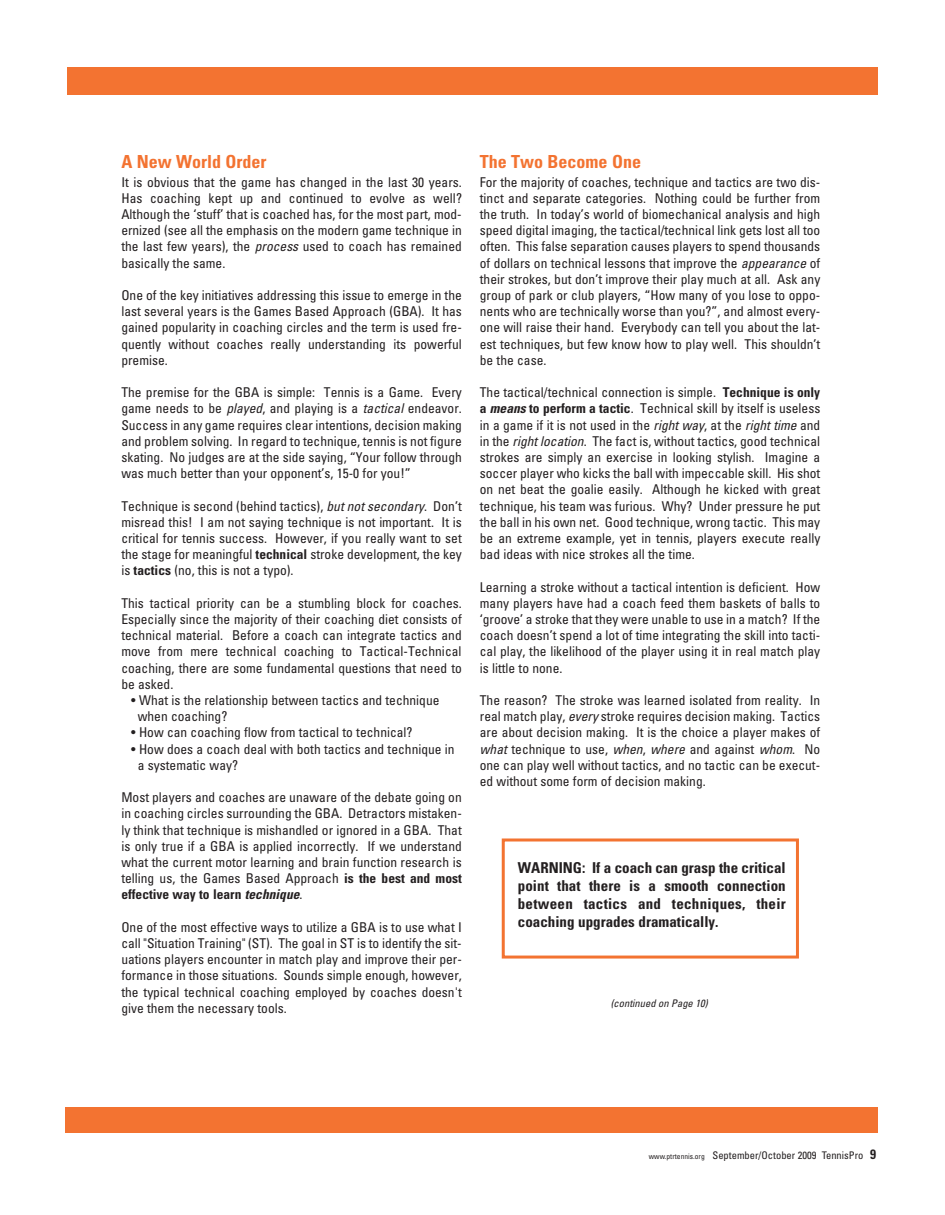
<style>
.page{position:relative;width:945px;height:1215px;background:#fff}
.page>*{position:absolute;margin:0;border:0;box-sizing:border-box;transform-origin:0 0}
.t1{font:700 condensed 18px "Univers LT Std";color:#f37331}
.t2{font:700 condensed 15px/18px "Univers LT Std";color:#231f20;text-align:justify}
.t3{font:condensed 13.5px/16.2px "Univers LT Std";color:#231f20;text-align:justify}
.t4{font:condensed 10.5px "Univers LT Std";color:#231f20}
.t5{font:italic condensed 10.5px "Univers LT Std";color:#231f20}
.s1{font-style:italic}
.s2{font-weight:700}
.s3{font-weight:700;font-style:italic}
.s4{font-size:7.5px}
.s5{font-weight:700;font-size:13.5px}
</style>
<div class="page">
<div style="left:65px;top:1107px;width:813px;height:26px;background:#f37331"></div>
<div style="left:68px;top:68px;width:810px;height:27px;background:#f37331"></div>
<div style="left:502px;top:838px;width:297px;height:121px;border:3px solid #f37331"></div>
<h1 class="t1" style="left:121px;top:155px;width:147px">A New World Order</h1>
<p class="t3" style="left:121px;top:175px;width:342px">It is obvious that the game has changed in the last 30 years.<br>Has coaching kept up and continued to evolve as well?<br>Although the ‘stuff’ that is coached has, for the most part, mod&shy;ernized (see all the emphasis on the modern game technique in the last few years), the <span class="s1">process</span> used to coach has remained basically the same.</p>
<p class="t3" style="left:121px;top:288px;width:342px">One of the key initiatives addressing this issue to emerge in the last several years is the Games Based Approach (GBA). It has gained popularity in coaching circles and the term is used fre&shy;quently without coaches really understanding its powerful premise.</p>
<p class="t3" style="left:121px;top:385px;width:342px">The premise for the GBA is simple: Tennis is a Game. Every game needs to be <span class="s1">played</span>, and playing is a <span class="s1">tactical</span> endeavor.<br>Success in any game requires clear intentions, decision making and problem solving. In regard to technique, tennis is not figure skating. No judges are at the side saying, “Your follow through was much better than your opponent’s, 15-0 for you!”</p>
<p class="t3" style="left:121px;top:499px;width:342px">Technique is second (behind tactics), <span class="s1">but not secondary</span>. Don’t misread this! I am not saying technique is not important. It is critical for tennis success. However, if you really want to set the stage for meaningful <span class="s2">technical</span> stroke development, the key is <span class="s2">tactics</span> (no, this is not a typo).</p>
<p class="t3" style="left:121px;top:596px;width:342px">This tactical priority can be a stumbling block for coaches.<br>Especially since the majority of their coaching diet consists of technical material. Before a coach can integrate tactics and move from mere technical coaching to Tactical-Technical coaching, there are some fundamental questions that need to be asked.</p>
<p class="t3" style="left:138px;top:693px;width:303px;text-indent:-7px">• What is the relationship between tactics and technique when coaching?</p>
<p class="t3" style="left:131px;top:726px;width:283px">• How can coaching flow from tactical to technical?</p>
<p class="t3" style="left:138px;top:742px;width:318px;text-indent:-7px">• How does a coach deal with both tactics and technique in a systematic way?</p>
<p class="t3" style="left:121px;top:790px;width:342px">Most players and coaches are unaware of the debate going on in coaching circles surrounding the GBA. Detractors mistaken&shy;ly think that technique is mishandled or ignored in a GBA. That is only true if a GBA is applied incorrectly. If we understand what the current motor learning and brain function research is telling us, the Games Based Approach <span class="s2">is the best and most effective way to learn</span> <span class="s3">technique</span>.</p>
<p class="t3" style="left:121px;top:920px;width:342px">One of the most effective ways to utilize a GBA is to use what I call "Situation Training" (ST). The goal in ST is to identify the sit&shy;uations players encounter in match play and improve their per&shy;formance in those situations. Sounds simple enough, however, the typical technical coaching employed by coaches doesn't give them the necessary tools.</p>
<h1 class="t1" style="left:480px;top:155px;width:163px">The Two Become One</h1>
<p class="t3" style="left:480px;top:175px;width:342px">For the majority of coaches, technique and tactics are two dis&shy;tinct and separate categories. Nothing could be further from the truth. In today’s world of biomechanical analysis and high speed digital imaging, the tactical/technical link gets lost all too often. This false separation causes players to spend thousands of dollars on technical lessons that improve the <span class="s1">appearance</span> of their strokes, but don’t improve their play much at all. Ask any group of park or club players, “How many of you lose to oppo&shy;nents who are technically worse than you?”, and almost every&shy;one will raise their hand. Everybody can tell you about the lat&shy;est techniques, but few know how to play well. This shouldn’t be the case.</p>
<p class="t3" style="left:480px;top:385px;width:342px">The tactical/technical connection is simple. <span class="s2">Technique is only a</span> <span class="s3">means</span> <span class="s2">to perform a tactic</span>. Technical skill by itself is useless in a game if it is not used in the <span class="s1">right way</span>, at the <span class="s1">right time</span> and in the <span class="s1">right location</span>. The fact is, without tactics, good technical strokes are simply an exercise in looking stylish. Imagine a soccer player who kicks the ball with impeccable skill. His shot on net beat the goalie easily. Although he kicked with great technique, his team was furious. Why? Under pressure he put the ball in his own net. Good technique, wrong tactic. This may be an extreme example, yet in tennis, players execute really bad ideas with nice strokes all the time.</p>
<p class="t3" style="left:480px;top:580px;width:342px">Learning a stroke without a tactical intention is deficient. How many players have had a coach feed them baskets of balls to ‘groove’ a stroke that they were unable to use in a match? If the coach doesn’t spend a lot of time integrating the skill into tacti&shy;cal play, the likelihood of the player using it in real match play is little to none.</p>
<p class="t3" style="left:480px;top:693px;width:342px">The reason? The stroke was learned isolated from reality. In real match play, <span class="s1">every</span> stroke requires decision making. Tactics are about decision making. It is the choice a player makes of <span class="s1">what</span> technique to use, <span class="s1">when</span>, <span class="s1">where</span> and against <span class="s1">whom</span>. No one can play well without tactics, and no tactic can be execut&shy;ed without some form of decision making.</p>
<p class="t2" style="left:518px;top:860px;width:269px">WARNING: If a coach can grasp the critical point that there is a smooth connection between tactics and techniques, their coaching upgrades dramatically.</p>
<p class="t5" style="left:611px;top:999px;width:98px">(continued on Page 10)</p>
<p class="t4" style="left:649px;top:1151px;width:229px"><span class="s4">www.ptrtennis.org</span> September/October 2009 TennisPro <span class="s5">9</span></p>
</div>
